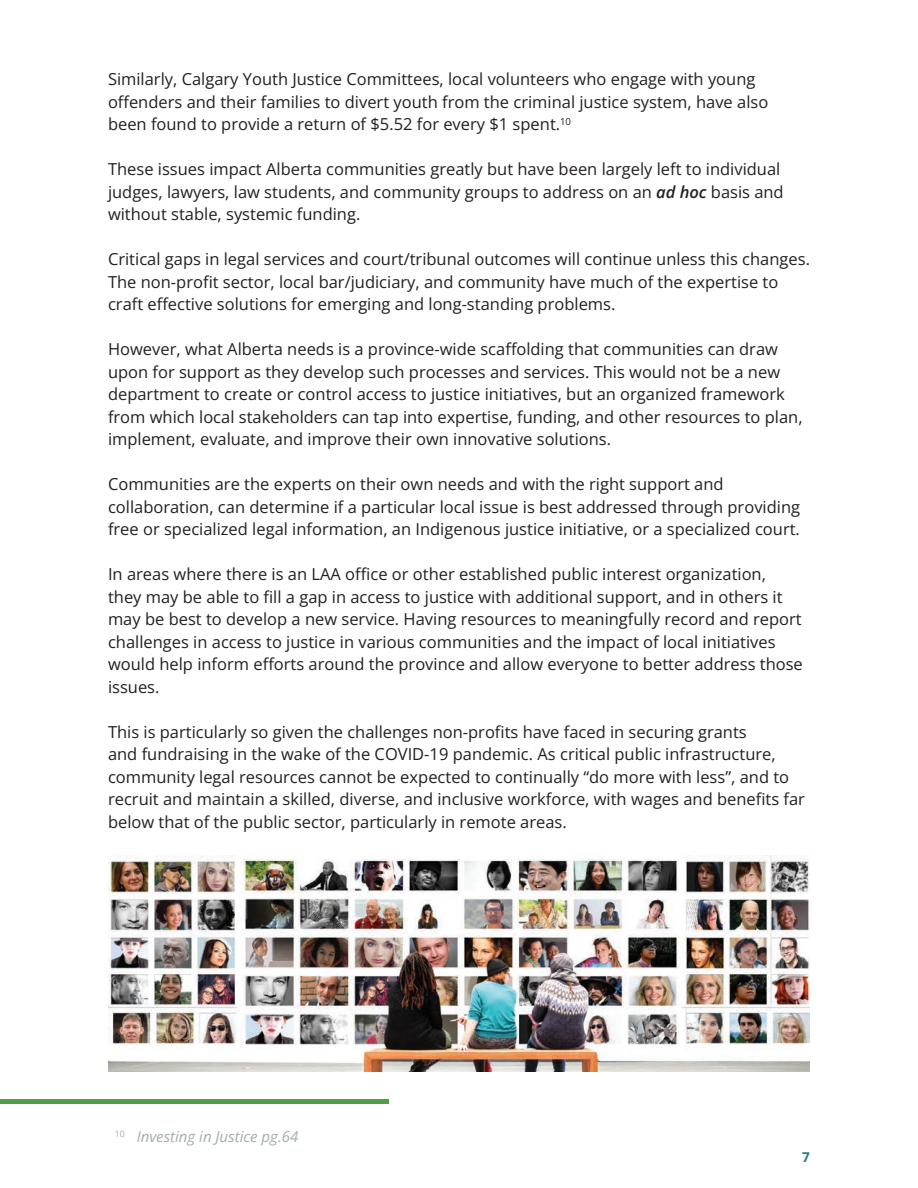
<style>
.page{position:relative;width:918px;height:1188px;background:#fff}
.page>*{position:absolute;margin:0;border:0;box-sizing:border-box;transform-origin:0 0}
.t1{font:16.5px/22.5px "Open Sans";color:#231f20}
.t2{font:italic 15px "Open Sans";color:#a2abad}
.t3{font:700 13.5px "Open Sans";color:#237d78}
.s1{font-weight:600;font-style:italic}
</style>
<div class="page">
<img style="left:108px;top:855px;width:702px;height:216px">
<hr style="left:0;top:1099px;width:389px;height:4px;background:#4f9f45">
<p class="t1" style="left:108px;top:67px;width:662px">Similarly, Calgary Youth Justice Committees, local volunteers who engage with young offenders and their families to divert youth from the criminal justice system, have also been found to provide a return of $5.52 for every $1 spent.<sup>10</sup></p>
<p class="t1" style="left:108px;top:157px;width:677px">These issues impact Alberta communities greatly but have been largely left to individual judges, lawyers, law students, and community groups to address on an <span class="s1">ad hoc</span> basis and without stable, systemic funding.</p>
<p class="t1" style="left:108px;top:247px;width:704px">Critical gaps in legal services and court/tribunal outcomes will continue unless this changes.<br>The non-profit sector, local bar/judiciary, and community have much of the expertise to craft effective solutions for emerging and long-standing problems.</p>
<p class="t1" style="left:108px;top:337px;width:696px">However, what Alberta needs is a province-wide scaffolding that communities can draw upon for support as they develop such processes and services. This would not be a new department to create or control access to justice initiatives, but an organized framework from which local stakeholders can tap into expertise, funding, and other resources to plan, implement, evaluate, and improve their own innovative solutions.</p>
<p class="t1" style="left:108px;top:473px;width:694px">Communities are the experts on their own needs and with the right support and collaboration, can determine if a particular local issue is best addressed through providing free or specialized legal information, an Indigenous justice initiative, or a specialized court.</p>
<p class="t1" style="left:108px;top:563px;width:696px">In areas where there is an LAA office or other established public interest organization, they may be able to fill a gap in access to justice with additional support, and in others it may be best to develop a new service. Having resources to meaningfully record and report challenges in access to justice in various communities and the impact of local initiatives would help inform efforts around the province and allow everyone to better address those issues.</p>
<p class="t1" style="left:108px;top:720px;width:699px">This is particularly so given the challenges non-profits have faced in securing grants<br>and fundraising in the wake of the COVID-19 pandemic. As critical public infrastructure, community legal resources cannot be expected to continually “do more with less”, and to recruit and maintain a skilled, diverse, and inclusive workforce, with wages and benefits far below that of the public sector, particularly in remote areas.</p>
<p class="t2" style="left:115px;top:1126px;width:185px"><sup>10</sup> Investing in Justice pg.64</p>
<p class="t3" style="left:802px;top:1148px;width:9px">7</p>
</div>
